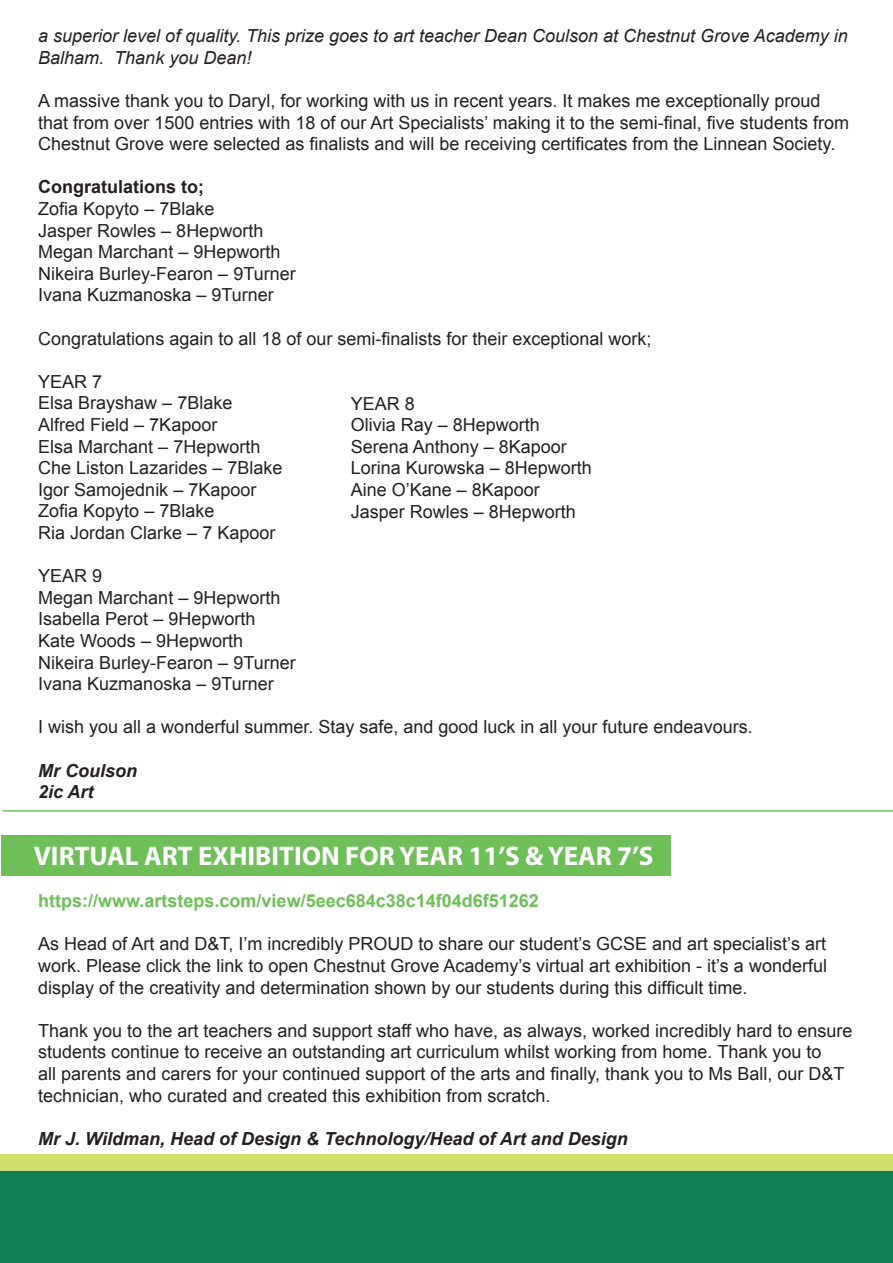
<style>
.page{position:relative;width:893px;height:1263px;background:#fff}
.page>*{position:absolute;margin:0;border:0;box-sizing:border-box;transform-origin:0 0}
.t1{font:700 27px "Myriad Pro";color:#fff}
.t2{font:18px/21.6px "Arial";color:#231f20}
.t3{font:italic 18px/21.6px "Arial";color:#231f20}
.t4{font:italic 700 18px/21.6px "Arial";color:#231f20}
.t5{font:700 18px "Arial";color:#6ebf58}
.t6{font:700 18px "Arial";color:#231f20}
</style>
<div class="page">
<img style="left:0;top:1154px;width:893px;height:109px">
<div style="left:1px;top:835px;width:670px;height:41px;background:#6ebf58"></div>
<hr style="left:3px;top:810px;width:890px;height:2px;background:#6ebf58">
<p class="t3" style="left:38px;top:25px;width:811px">a superior level of quality. This prize goes to art teacher Dean Coulson at Chestnut Grove Academy in<br>Balham. Thank you Dean!</p>
<p class="t2" style="left:38px;top:90px;width:812px">A massive thank you to Daryl, for working with us in recent years. It makes me exceptionally proud that from over 1500 entries with 18 of our Art Specialists’ making it to the semi-final, five students from<br>Chestnut Grove were selected as finalists and will be receiving certificates from the Linnean Society.</p>
<p class="t6" style="left:38px;top:175px;width:167px">Congratulations to;</p>
<p class="t2" style="left:38px;top:198px;width:259px">Zofia Kopyto – 7Blake<br>Jasper Rowles – 8Hepworth<br>Megan Marchant – 9Hepworth<br>Nikeira Burley-Fearon – 9Turner<br>Ivana Kuzmanoska – 9Turner</p>
<p class="t2" style="left:38px;top:328px;width:615px">Congratulations again to all 18 of our semi-finalists for their exceptional work;</p>
<p class="t2" style="left:38px;top:371px;width:246px">YEAR 7<br>Elsa Brayshaw – 7Blake<br>Alfred Field – 7Kapoor<br>Elsa Marchant – 7Hepworth<br>Che Liston Lazarides – 7Blake<br>Igor Samojednik – 7Kapoor<br>Zofia Kopyto – 7Blake<br>Ria Jordan Clarke – 7 Kapoor</p>
<p class="t2" style="left:38px;top:565px;width:259px">YEAR 9<br>Megan Marchant – 9Hepworth<br>Isabella Perot – 9Hepworth<br>Kate Woods – 9Hepworth<br>Nikeira Burley-Fearon – 9Turner<br>Ivana Kuzmanoska – 9Turner</p>
<p class="t2" style="left:38px;top:716px;width:716px">I wish you all a wonderful summer. Stay safe, and good luck in all your future endeavours.</p>
<p class="t4" style="left:38px;top:760px;width:101px">Mr Coulson<br>2ic Art</p>
<p class="t2" style="left:351px;top:393px;width:243px">YEAR 8<br>Olivia Ray – 8Hepworth<br>Serena Anthony – 8Kapoor<br>Lorina Kurowska – 8Hepworth<br>Aine O’Kane – 8Kapoor<br>Jasper Rowles – 8Hepworth</p>
<h1 class="t1" style="left:34px;top:838px;width:621px">VIRTUAL ART EXHIBITION FOR YEAR 11’S &amp; YEAR 7’S</h1>
<p class="t5" style="left:38px;top:889px;width:502px">https://www.artsteps.com/view/5eec684c38c14f04d6f51262</p>
<p class="t2" style="left:38px;top:933px;width:790px;text-align:justify">As Head of Art and D&amp;T, I’m incredibly PROUD to share our student’s GCSE and art specialist’s art work. Please click the link to open Chestnut Grove Academy’s virtual art exhibition - it’s a wonderful display of the creativity and determination shown by our students during this difficult time.</p>
<p class="t2" style="left:38px;top:1020px;width:816px">Thank you to the art teachers and support staff who have, as always, worked incredibly hard to ensure students continue to receive an outstanding art curriculum whilst working from home. Thank you to<br>all parents and carers for your continued support of the arts and finally, thank you to Ms Ball, our D&amp;T technician, who curated and created this exhibition from scratch.</p>
<p class="t4" style="left:38px;top:1128px;width:591px">Mr J. Wildman, Head of Design &amp; Technology/Head of Art and Design</p>
</div>
